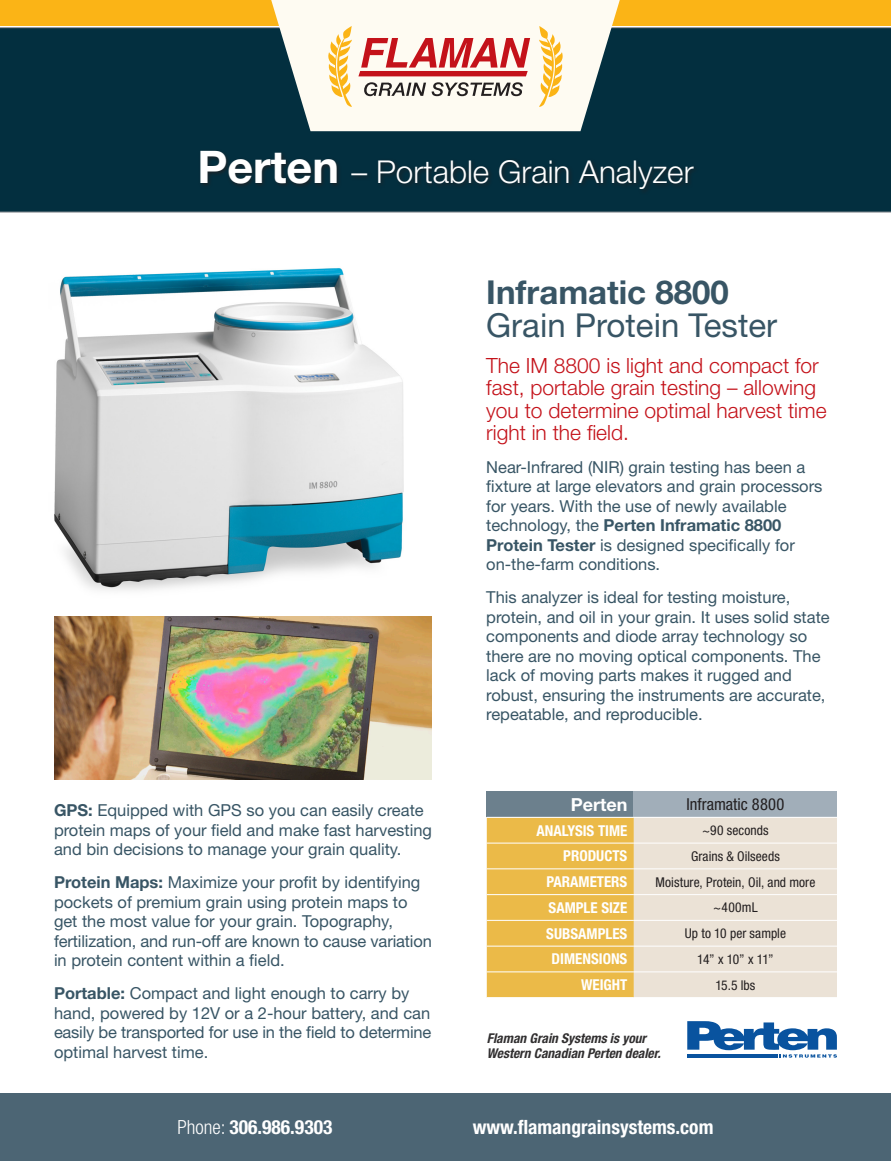
<style>
.page{position:relative;width:891px;height:1161px;background:#fff}
.page>*{position:absolute;margin:0;border:0;box-sizing:border-box;transform-origin:0 0}
.t1{font:33px "Helvetica Neue LT Std";color:#385565}
.t2{font:700 33px "Helvetica Neue LT Std";color:#385565}
.t3{font:300 31.5px "Helvetica Neue LT Std";color:#fff}
.Call_Out{font:300 21px/22.5px "Helvetica Neue LT Std";color:#c4121a}
.t4{font:700 condensed 19.5px "Helvetica Neue LT Std";color:#fff}
.Table_Header_Model{font:700 18px "Helvetica Neue LT Std";color:#fff}
.Body_Text{font:16.5px/19.5px "Helvetica Neue LT Std";color:#385565}
.Table_Header_Centre{font:condensed 16.5px "Helvetica Neue LT Std";color:#231f20}
.Table_Subheads{font:700 condensed 15px "Helvetica Neue LT Std";color:#fff}
.Table_Specs{font:condensed 13.5px "Helvetica Neue LT Std";letter-spacing:.005em;color:#231f20}
.Legend{font:italic 700 condensed 13.5px/15px "Helvetica Neue LT Std";color:#312f30}
.s1{font-weight:700;font-size:45px}
.s2{font-weight:700}
.s3{font-weight:300}
</style>
<div class="page">
<div style="left:0;top:28px;width:891px;height:184px;background:#032f3f"></div>
<div style="left:0;top:0;width:891px;height:26px;background:#fbb416"></div>
<svg style="left:265px;top:0;width:361px;height:131px;fill:#fefbf2"></svg>
<svg style="left:358px;top:38px;width:172px;height:38px"></svg>
<svg style="left:364px;top:82px;width:62px;height:14px"></svg>
<svg style="left:432px;top:82px;width:91px;height:14px"></svg>
<svg style="left:539px;top:26px;width:24px;height:81px"></svg>
<svg style="left:328px;top:26px;width:24px;height:81px"></svg>
<div style="left:0;top:1094px;width:891px;height:67px;background:#4c6574"></div>
<div style="left:199px;top:149px;width:500px;height:46px;background:#231f20;opacity:.75"></div>
<img style="left:54px;top:268px;width:350px;height:323px">
<div style="left:487px;top:792px;width:147px;height:25px;background:#6c808d"></div>
<div style="left:634px;top:792px;width:203px;height:25px;background:#a1aeb9"></div>
<svg style="left:487px;top:818px;width:350px;height:179px;background:#ebd19a"></svg>
<hr style="left:487px;top:920px;width:147px;height:1px;background:#fff">
<hr style="left:634px;top:920px;width:203px;height:1px;background:#fff">
<hr style="left:487px;top:946px;width:147px;height:1px;background:#fff">
<hr style="left:634px;top:946px;width:203px;height:1px;background:#fff">
<hr style="left:487px;top:843px;width:147px;height:1px;background:#fff">
<hr style="left:487px;top:869px;width:147px;height:1px;background:#fff">
<hr style="left:487px;top:894px;width:147px;height:1px;background:#fff">
<hr style="left:487px;top:972px;width:147px;height:1px;background:#fff">
<hr style="left:634px;top:843px;width:203px;height:1px;background:#fff">
<hr style="left:634px;top:869px;width:203px;height:1px;background:#fff">
<hr style="left:634px;top:894px;width:203px;height:1px;background:#fff">
<hr style="left:634px;top:972px;width:203px;height:1px;background:#fff">
<img style="left:54px;top:616px;width:378px;height:163px">
<svg style="left:687px;top:1021px;width:150px;height:37px"></svg>
<hr style="left:687px;top:1054px;width:90px;height:4px;background:#09539f">
<p class="t3" style="left:197px;top:153px;width:498px"><span class="s1">Perten</span> – Portable Grain Analyzer</p>
<p class="t2" style="left:486px;top:272px;width:244px">Inframatic 8800</p>
<p class="t1" style="left:486px;top:305px;width:292px">Grain Protein Tester</p>
<p class="Call_Out" style="left:486px;top:354px;width:342px">The IM 8800 is light and compact for fast, portable grain testing – allowing you to determine optimal harvest time right in the field.</p>
<p class="Body_Text" style="left:54px;top:801px;width:379px"><span class="s2">GPS:</span> Equipped with GPS so you can easily create protein maps of your field and make fast harvesting and bin decisions to manage your grain quality.</p>
<p class="Body_Text" style="left:54px;top:873px;width:380px"><span class="s2">Protein Maps:</span> Maximize your profit by identifying pockets of premium grain using protein maps to get the most value for your grain. Topography, fertilization, and run-off are known to cause variation in protein content within a field.</p>
<p class="Body_Text" style="left:54px;top:984px;width:379px"><span class="s2">Portable:</span> Compact and light enough to carry by hand, powered by 12V or a 2-hour battery, and can easily be transported for use in the field to determine optimal harvest time.</p>
<p class="Body_Text" style="left:486px;top:457px;width:338px">Near-Infrared (NIR) grain testing has been a fixture at large elevators and grain processors for years. With the use of newly available technology, the <span class="s2">Perten Inframatic 8800<br>Protein Tester</span> is designed specifically for on-the-farm conditions.</p>
<p class="Body_Text" style="left:486px;top:588px;width:345px">This analyzer is ideal for testing moisture, protein, and oil in your grain. It uses solid state components and diode array technology so there are no moving optical components. The lack of moving parts makes it rugged and robust, ensuring the instruments are accurate, repeatable, and reproducible.</p>
<p class="Table_Header_Model" style="left:571px;top:793px;width:58px">Perten</p>
<p class="Table_Header_Centre" style="left:687px;top:795px;width:99px">Inframatic 8800</p>
<p class="Table_Subheads" style="left:537px;top:821px;width:92px">ANALYSIS TIME</p>
<p class="Table_Specs" style="left:702px;top:822px;width:68px">~90 seconds</p>
<p class="Table_Subheads" style="left:563px;top:847px;width:66px">PRODUCTS</p>
<p class="Table_Specs" style="left:691px;top:848px;width:90px">Grains &amp; Oilseeds</p>
<p class="Table_Subheads" style="left:547px;top:873px;width:82px">PARAMETERS</p>
<p class="Table_Specs" style="left:655px;top:874px;width:161px">Moisture, Protein, Oil, and more</p>
<p class="Table_Subheads" style="left:549px;top:898px;width:80px">SAMPLE SIZE</p>
<p class="Table_Specs" style="left:713px;top:900px;width:46px">~400mL</p>
<p class="Table_Subheads" style="left:546px;top:924px;width:83px">SUBSAMPLES</p>
<p class="Table_Specs" style="left:685px;top:925px;width:103px">Up to 10 per sample</p>
<p class="Table_Subheads" style="left:552px;top:950px;width:77px">DIMENSIONS</p>
<p class="Table_Specs" style="left:697px;top:951px;width:78px">14” x 10” x 11”</p>
<p class="Table_Subheads" style="left:581px;top:976px;width:48px">WEIGHT</p>
<p class="Table_Specs" style="left:715px;top:977px;width:42px">15.5 lbs</p>
<p class="Legend" style="left:487px;top:1030px;width:175px">Flaman Grain Systems is your<br>Western Canadian Perten dealer.</p>
<p class="t4" style="left:178px;top:1115px;width:156px"><span class="s3">Phone:</span> 306.986.9303</p>
<p class="t4" style="left:473px;top:1115px;width:242px">www.flamangrainsystems.com</p>
</div>
